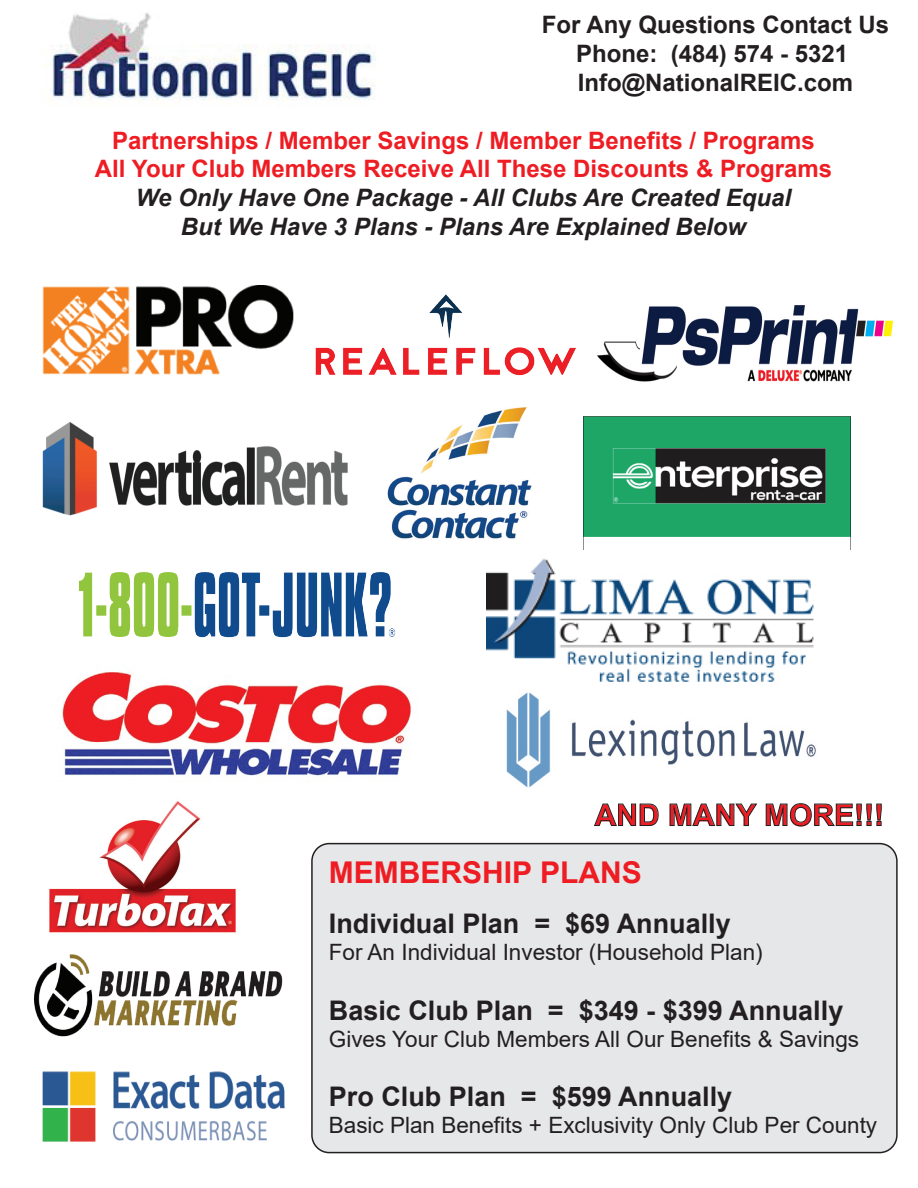
<style>
.page{position:relative;width:918px;height:1188px;background:#fff}
.page>*{position:absolute;margin:0;border:0;box-sizing:border-box;transform-origin:0 0}
.t1{font:700 30px/57.3px "Arial";color:#ee1d23}
.t2{font:700 27px "Arial";color:#231f20}
.t3{font:700 24px/28.8px "Arial";color:#ee1d23;text-align:center}
.t4{font:700 24px/28.8px "Arial";color:#231f20;text-align:center}
.t5{font:22.5px "Arial";color:#231f20}
.s1{font-style:italic;color:#231f20}
</style>
<div class="page">
<img style="left:43px;top:286px;width:251px;height:89px">
<img style="left:45px;top:12px;width:331px;height:91px">
<img style="left:315px;top:294px;width:261px;height:82px">
<img style="left:42px;top:421px;width:306px;height:94px">
<img style="left:597px;top:305px;width:296px;height:77px">
<img style="left:78px;top:572px;width:318px;height:66px">
<img style="left:387px;top:407px;width:145px;height:132px">
<img style="left:62px;top:672px;width:349px;height:109px">
<img style="left:102px;top:801px;width:99px;height:55px">
<img style="left:506px;top:692px;width:310px;height:96px">
<img style="left:583px;top:417px;width:268px;height:133px">
<img style="left:34px;top:856px;width:249px;height:181px">
<img style="left:487px;top:558px;width:327px;height:124px">
<img style="left:42px;top:1071px;width:243px;height:71px">
<svg style="left:594px;top:804px;width:65px;height:22px"></svg>
<svg style="left:670px;top:804px;width:87px;height:22px"></svg>
<svg style="left:766px;top:803px;width:116px;height:23px"></svg>
<div style="left:312px;top:844px;width:585px;height:309px;background:#e6e7e9;border-radius:17px"></div>
<div style="left:311px;top:843px;width:587px;height:310px;border:2px solid #231f20;border-radius:17px"></div>
<p class="t4" style="left:542px;top:10px;width:349px">For Any Questions Contact Us<br>Phone: (484) 574 - 5321<br>Info@NationalREIC.com</p>
<p class="t3" style="left:95px;top:126px;width:739px">Partnerships / Member Savings / Member Benefits / Programs All Your Club Members Receive All These Discounts &amp; Programs <span class="s1">We Only Have One Package - All Clubs Are Created Equal<br>But We Have 3 Plans - Plans Are Explained Below</span></p>
<p class="t1" style="left:329px;top:787px;width:557px;text-indent:266px">AND MANY MORE!!!<br>MEMBERSHIP PLANS</p>
<p class="t2" style="left:329px;top:905px;width:403px">Individual Plan = $69 Annually</p>
<p class="t5" style="left:329px;top:937px;width:435px">For An Individual Investor (Household Plan)</p>
<p class="t2" style="left:329px;top:991px;width:516px">Basic Club Plan = $349 - $399 Annually</p>
<p class="t5" style="left:329px;top:1023px;width:532px">Gives Your Club Members All Our Benefits &amp; Savings</p>
<p class="t2" style="left:329px;top:1078px;width:405px">Pro Club Plan = $599 Annually</p>
<p class="t5" style="left:329px;top:1110px;width:550px">Basic Plan Benefits + Exclusivity Only Club Per County</p>
</div>
